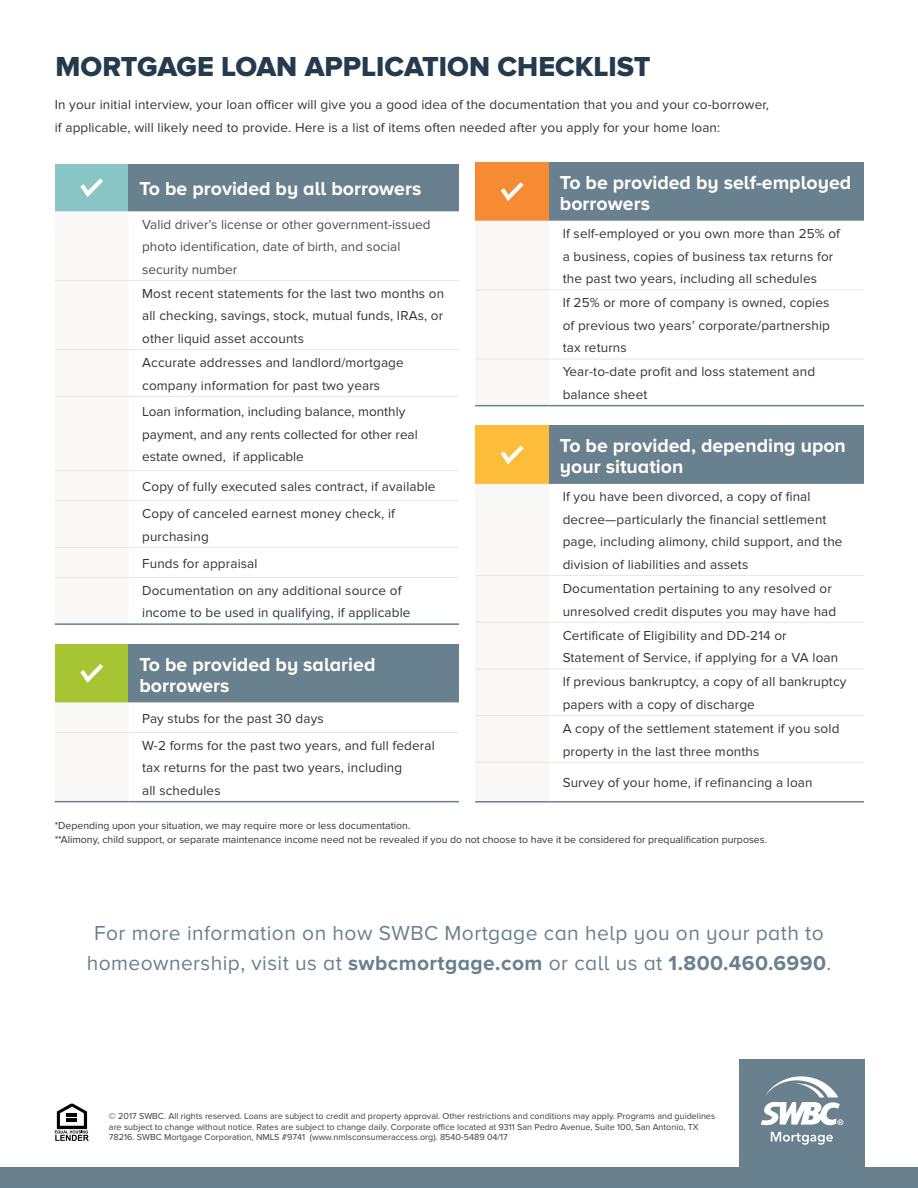
<style>
.page{position:relative;width:918px;height:1188px;background:#fff}
.page>*{position:absolute;margin:0;border:0;box-sizing:border-box;transform-origin:0 0}
.t1{font:28.5px "Proxima Nova Extrabld";color:#243b4e}
.t2{font:21px/30px "Proxima Nova A";letter-spacing:.02em;color:#69808e;text-align:center}
.t3{font:700 19.5px/21px "Proxima Nova A";color:#fff}
.t4{font:13.5px/22.5px "Proxima Nova";letter-spacing:.01em;color:#333236}
.t5{font:13.5px/22.5px "Proxima Nova";color:#4d4d4f}
.t6{font:10.5px/13.5px "Proxima Nova";color:#333236}
.t7{font:9px/10.8px "Proxima Nova";color:#3d3b3e}
.s1{font-weight:700}
</style>
<div class="page">
<div style="left:55px;top:164px;width:74px;height:47px;background:#89c5c5"></div>
<div style="left:129px;top:164px;width:330px;height:47px;background:#69808e"></div>
<svg style="left:55px;top:211px;width:74px;height:336px"></svg>
<hr style="left:55px;top:280px;width:74px;height:1px;background:#eae6e3">
<hr style="left:55px;top:349px;width:74px;height:1px;background:#eae6e3">
<hr style="left:55px;top:396px;width:74px;height:1px;background:#eae6e3">
<hr style="left:55px;top:470px;width:74px;height:1px;background:#eae6e3">
<hr style="left:55px;top:500px;width:74px;height:1px;background:#eae6e3">
<hr style="left:55px;top:547px;width:74px;height:1px;background:#eae6e3">
<hr style="left:55px;top:577px;width:74px;height:1px;background:#eae6e3">
<hr style="left:55px;top:623px;width:74px;height:2px;background:#69808e">
<hr style="left:129px;top:280px;width:330px;height:1px;background:#eae6e3">
<hr style="left:129px;top:349px;width:330px;height:1px;background:#eae6e3">
<hr style="left:129px;top:396px;width:330px;height:1px;background:#eae6e3">
<hr style="left:129px;top:470px;width:330px;height:1px;background:#eae6e3">
<hr style="left:129px;top:500px;width:330px;height:1px;background:#eae6e3">
<hr style="left:129px;top:547px;width:330px;height:1px;background:#eae6e3">
<hr style="left:129px;top:577px;width:330px;height:1px;background:#eae6e3">
<hr style="left:129px;top:623px;width:330px;height:2px;background:#69808e">
<svg style="left:80px;top:178px;width:23px;height:19px"></svg>
<div style="left:55px;top:644px;width:74px;height:58px;background:#a7c433"></div>
<div style="left:129px;top:644px;width:330px;height:58px;background:#69808e"></div>
<svg style="left:55px;top:702px;width:404px;height:99px"></svg>
<hr style="left:55px;top:801px;width:74px;height:1px;background:#69808e">
<hr style="left:129px;top:801px;width:330px;height:1px;background:#69808e">
<hr style="left:55px;top:732px;width:74px;height:1px;background:#eae6e3">
<hr style="left:129px;top:732px;width:330px;height:1px;background:#eae6e3">
<svg style="left:80px;top:664px;width:23px;height:19px"></svg>
<div style="left:475px;top:163px;width:74px;height:58px;background:#f68b33"></div>
<div style="left:549px;top:163px;width:315px;height:58px;background:#69808e"></div>
<svg style="left:475px;top:290px;width:74px;height:115px"></svg>
<svg style="left:549px;top:358px;width:315px;height:47px"></svg>
<hr style="left:475px;top:405px;width:74px;height:1px;background:#69808e">
<hr style="left:549px;top:405px;width:315px;height:1px;background:#69808e">
<hr style="left:475px;top:289px;width:74px;height:1px;background:#eae6e3">
<hr style="left:475px;top:359px;width:74px;height:1px;background:#eae6e3">
<hr style="left:549px;top:289px;width:315px;height:1px;background:#eae6e3">
<hr style="left:549px;top:359px;width:315px;height:1px;background:#eae6e3">
<svg style="left:501px;top:182px;width:23px;height:19px"></svg>
<div style="left:475px;top:426px;width:74px;height:58px;background:#fdbd3b"></div>
<div style="left:549px;top:426px;width:315px;height:58px;background:#69808e"></div>
<svg style="left:475px;top:621px;width:74px;height:141px"></svg>
<hr style="left:475px;top:801px;width:74px;height:2px;background:#69808e">
<hr style="left:549px;top:801px;width:315px;height:2px;background:#69808e">
<hr style="left:475px;top:575px;width:74px;height:1px;background:#eae6e3">
<hr style="left:475px;top:622px;width:74px;height:1px;background:#eae6e3">
<hr style="left:475px;top:669px;width:74px;height:1px;background:#eae6e3">
<hr style="left:475px;top:715px;width:74px;height:1px;background:#eae6e3">
<hr style="left:475px;top:762px;width:74px;height:1px;background:#eae6e3">
<hr style="left:549px;top:575px;width:315px;height:1px;background:#eae6e3">
<hr style="left:549px;top:622px;width:315px;height:1px;background:#eae6e3">
<hr style="left:549px;top:669px;width:315px;height:1px;background:#eae6e3">
<hr style="left:549px;top:715px;width:315px;height:1px;background:#eae6e3">
<hr style="left:549px;top:762px;width:315px;height:1px;background:#eae6e3">
<svg style="left:501px;top:445px;width:23px;height:19px"></svg>
<div style="left:739px;top:1059px;width:126px;height:109px;background:#69808e"></div>
<svg style="left:761px;top:1076px;width:82px;height:69px"></svg>
<div style="left:0;top:1167px;width:918px;height:21px;background:#69808e"></div>
<svg style="left:55px;top:1104px;width:34px;height:37px"></svg>
<h1 class="t1" style="left:56px;top:50px;width:596px">MORTGAGE LOAN APPLICATION CHECKLIST</h1>
<p class="t4" style="left:55px;top:94px;width:716px">In your initial interview, your loan officer will give you a good idea of the documentation that you and your co-borrower, if applicable, will likely need to provide. Here is a list of items often needed after you apply for your home loan:</p>
<h3 class="t3" style="left:560px;top:172px;width:293px">To be provided by self-employed borrowers</h3>
<p class="t4" style="left:563px;top:223px;width:279px">If self-employed or you own more than 25% of a business, copies of business tax returns for the past two years, including all schedules</p>
<p class="t4" style="left:563px;top:292px;width:269px;text-align:justify">If 25% or more of company is owned, copies of previous two years’ corporate/partnership tax returns</p>
<p class="t4" style="left:563px;top:361px;width:254px">Year-to-date profit and loss statement and balance sheet</p>
<h3 class="t3" style="left:560px;top:435px;width:287px">To be provided, depending upon your situation</h3>
<p class="t4" style="left:563px;top:486px;width:281px">If you have been divorced, a copy of final decree—particularly the financial settlement page, including alimony, child support, and the division of liabilities and assets</p>
<p class="t4" style="left:563px;top:577px;width:275px">Documentation pertaining to any resolved or unresolved credit disputes you may have had</p>
<p class="t4" style="left:563px;top:624px;width:277px">Certificate of Eligibility and DD-214 or<br>Statement of Service, if applying for a VA loan</p>
<p class="t4" style="left:563px;top:671px;width:285px">If previous bankruptcy, a copy of all bankruptcy papers with a copy of discharge</p>
<p class="t4" style="left:563px;top:717px;width:278px">A copy of the settlement statement if you sold property in the last three months</p>
<p class="t4" style="left:563px;top:772px;width:251px">Survey of your home, if refinancing a loan</p>
<p class="t6" style="left:55px;top:819px;width:714px">*Depending upon your situation, we may require more or less documentation.<br>**Alimony, child support, or separate maintenance income need not be revealed if you do not choose to have it be considered for prequalification purposes.</p>
<h3 class="t3" style="left:140px;top:178px;width:283px">To be provided by all borrowers</h3>
<p class="t5" style="left:142px;top:213px;width:290px">Valid driver’s license or other government-issued photo identification, date of birth, and social security number</p>
<p class="t4" style="left:142px;top:282px;width:304px;text-align:justify">Most recent statements for the last two months on all checking, savings, stock, mutual funds, IRAs, or other liquid asset accounts</p>
<p class="t4" style="left:142px;top:352px;width:263px">Accurate addresses and landlord/mortgage company information for past two years</p>
<p class="t4" style="left:142px;top:401px;width:277px">Loan information, including balance, monthly payment, and any rents collected for other real estate owned, if applicable</p>
<p class="t4" style="left:142px;top:473px;width:295px;line-height:27.2px">Copy of fully executed sales contract, if available<br>Copy of canceled earnest money check, if</p>
<p class="t4" style="left:142px;top:523px;width:261px;line-height:27.2px">purchasing<br>Funds for appraisal<br>Documentation on any additional source of</p>
<p class="t4" style="left:142px;top:602px;width:270px">income to be used in qualifying, if applicable</p>
<h3 class="t3" style="left:140px;top:653px;width:237px">To be provided by salaried borrowers</h3>
<p class="t4" style="left:142px;top:705px;width:294px;line-height:27.2px">Pay stubs for the past 30 days<br>W-2 forms for the past two years, and full federal</p>
<p class="t4" style="left:142px;top:757px;width:262px">tax returns for the past two years, including all schedules</p>
<h2 class="t2" style="left:87px;top:918px;width:746px">For more information on how SWBC Mortgage can help you on your path to homeownership, visit us at <span class="s1">swbcmortgage.com</span> or call us at <span class="s1">1.800.460.6990</span>.</h2>
<p class="t7" style="left:109px;top:1111px;width:608px">© 2017 SWBC. All rights reserved. Loans are subject to credit and property approval. Other restrictions and conditions may apply. Programs and guidelines are subject to change without notice. Rates are subject to change daily. Corporate office located at 9311 San Pedro Avenue, Suite 100, San Antonio, TX<br>78216. SWBC Mortgage Corporation, NMLS #9741 (www.nmlsconsumeraccess.org). 8540-5489 04/17</p>
</div>
